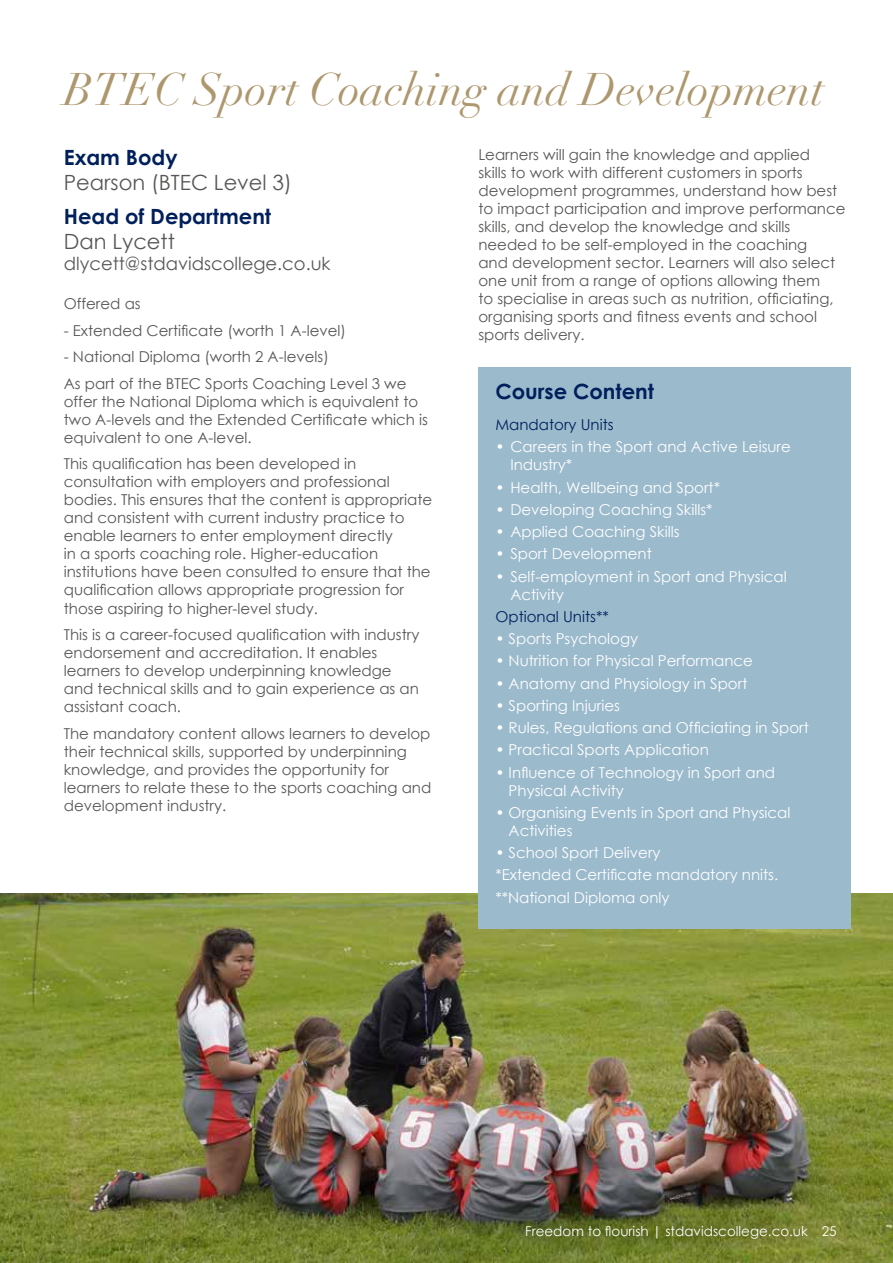
<style>
.page{position:relative;width:893px;height:1263px;background:#fff}
.page>*{position:absolute;margin:0;border:0;box-sizing:border-box;transform-origin:0 0}
.t1{font:italic 45px "Didot LT Pro";color:#ad976e}
.t2{font:700 21px "Century Gothic Pro";color:#00205c}
.t3{font:21px "Century Gothic";color:#575756}
.t4{font:18px "Century Gothic";color:#575756}
.t5{font:15px/18px "Century Gothic";color:#575756}
.t6{font:15px/18px "Century Gothic";color:#fff}
.t7{font:15px "Century Gothic";color:#00205c}
.t8{font:13.5px "Century Gothic";color:#fff}
</style>
<div class="page">
<img style="left:0;top:893px;width:893px;height:370px">
<div style="left:478px;top:367px;width:372px;height:561px;background:#9bbacc"></div>
<div style="left:512px;top:1213px;width:308px;height:39px;background:#000;opacity:.75"></div>
<h1 class="t1" style="left:64px;top:61px;width:762px">BTEC Sport Coaching and Development</h1>
<h2 class="t2" style="left:64px;top:144px;width:115px">Exam Body</h2>
<h2 class="t3" style="left:64px;top:168px;width:230px">Pearson (BTEC Level 3)</h2>
<h2 class="t2" style="left:64px;top:203px;width:209px">Head of Department</h2>
<h2 class="t3" style="left:64px;top:226px;width:113px">Dan Lycett</h2>
<p class="t4" style="left:64px;top:251px;width:268px">dlycett@stdavidscollege.co.uk</p>
<p class="t5" style="left:64px;top:295px;width:78px">Offered as</p>
<p class="t5" style="left:64px;top:321px;width:284px">- Extended Certificate (worth 1 A-level)</p>
<p class="t5" style="left:64px;top:343px;width:344px;line-height:26.5px">- National Diploma (worth 2 A-levels)<br>As part of the BTEC Sports Coaching Level 3 we</p>
<p class="t5" style="left:64px;top:392px;width:366px">offer the National Diploma which is equivalent to two A-levels and the Extended Certificate which is equivalent to one A-level.</p>
<p class="t5" style="left:64px;top:455px;width:370px">This qualification has been developed in consultation with employers and professional bodies. This ensures that the content is appropriate and consistent with current industry practice to enable learners to enter employment directly<br>in a sports coaching role. Higher-education institutions have been consulted to ensure that the qualification allows appropriate progression for those aspiring to higher-level study.</p>
<p class="t5" style="left:64px;top:625px;width:357px">This is a career-focused qualification with industry endorsement and accreditation. It enables learners to develop underpinning knowledge and technical skills and to gain experience as an assistant coach.</p>
<p class="t5" style="left:64px;top:724px;width:369px">The mandatory content allows learners to develop their technical skills, supported by underpinning knowledge, and provides the opportunity for learners to relate these to the sports coaching and development industry.</p>
<p class="t5" style="left:478px;top:146px;width:369px">Learners will gain the knowledge and applied<br>skills to work with different customers in sports development programmes, understand how best to impact participation and improve performance skills, and develop the knowledge and skills needed to be self-employed in the coaching<br>and development sector. Learners will also select one unit from a range of options allowing them<br>to specialise in areas such as nutrition, officiating, organising sports and fitness events and school sports delivery.</p>
<h2 class="t2" style="left:495px;top:379px;width:160px">Course Content</h2>
<p class="t7" style="left:495px;top:414px;width:120px">Mandatory Units</p>
<p class="t6" style="left:510px;top:438px;width:282px;text-indent:-15px">• Careers in the Sport and Active Leisure<br>Industry*</p>
<p class="t6" style="left:495px;top:478px;width:226px">• Health, Wellbeing and Sport*</p>
<p class="t6" style="left:495px;top:500px;width:219px">• Developing Coaching Skills*</p>
<p class="t6" style="left:495px;top:523px;width:186px">• Applied Coaching Skills</p>
<p class="t6" style="left:495px;top:545px;width:158px">• Sport Development</p>
<p class="t6" style="left:510px;top:567px;width:278px;text-indent:-15px">• Self-employment in Sport and Physical<br>Activity</p>
<p class="t7" style="left:495px;top:606px;width:115px">Optional Units**</p>
<p class="t6" style="left:495px;top:630px;width:144px">• Sports Psychology</p>
<p class="t6" style="left:495px;top:652px;width:259px">• Nutrition for Physical Performance</p>
<p class="t6" style="left:495px;top:674px;width:253px">• Anatomy and Physiology in Sport</p>
<p class="t6" style="left:495px;top:696px;width:126px">• Sporting Injuries</p>
<p class="t6" style="left:495px;top:718px;width:315px">• Rules, Regulations and Officiating in Sport</p>
<p class="t6" style="left:495px;top:741px;width:215px">• Practical Sports Application</p>
<p class="t6" style="left:509px;top:763px;width:268px;text-indent:-13px">• Influence of Technology in Sport and<br>Physical Activity</p>
<p class="t6" style="left:509px;top:803px;width:283px;text-indent:-13px">• Organising Events in Sport and Physical<br>Activities</p>
<p class="t6" style="left:495px;top:841px;width:284px;line-height:22.2px">• School Sport Delivery<br>*Extended Certificate mandatory nnits. **National Diploma only</p>
<p class="t8" style="left:525px;top:1222px;width:313px">Freedom to flourish | stdavidscollege.co.uk 25</p>
</div>
